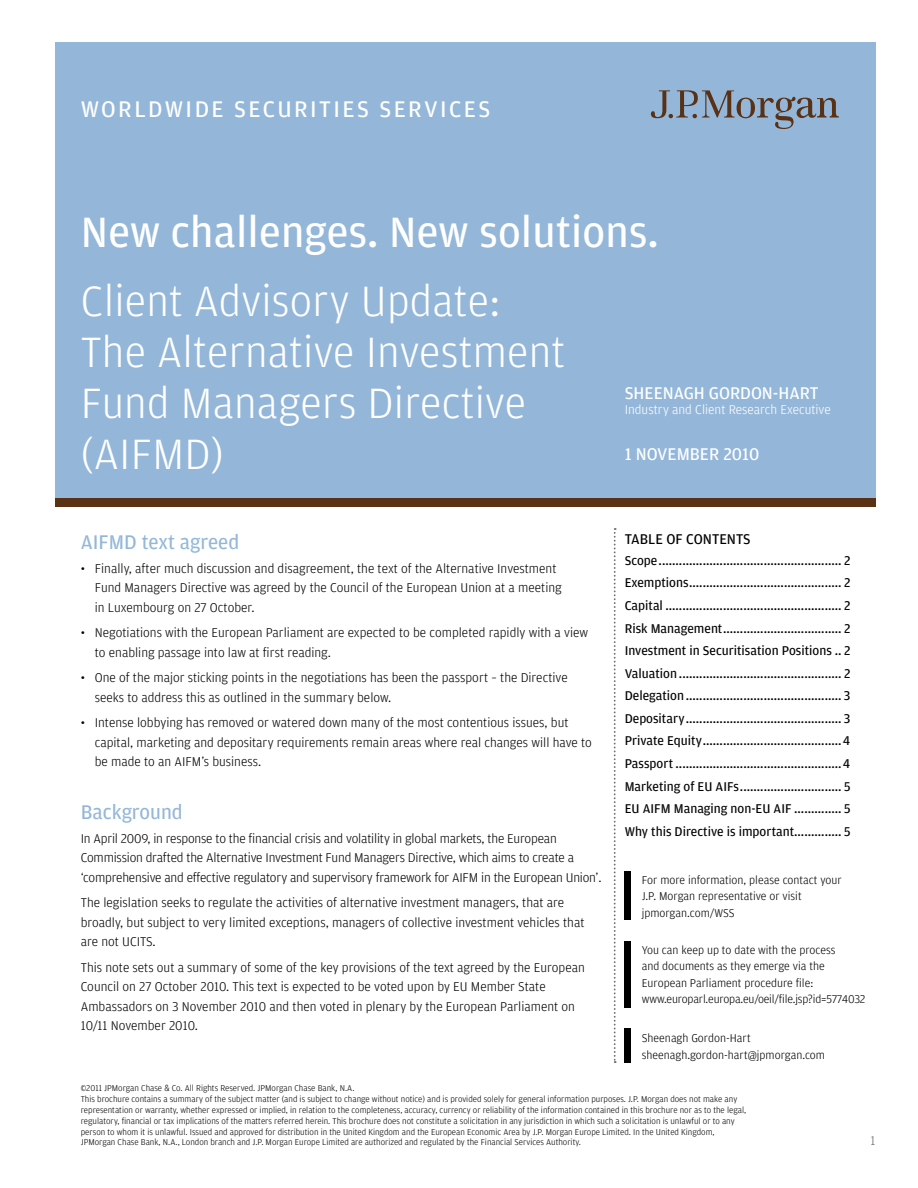
<style>
.page{position:relative;width:918px;height:1188px;background:#fff}
.page>*{position:absolute;margin:0;border:0;box-sizing:border-box;transform-origin:0 0}
.t1{font:300 45px/51px "Amplitude";letter-spacing:.005em;color:#fff}
.t2{font:45px "Amplitude";letter-spacing:.005em;color:#fff}
.t3{font:24px "Amplitude";letter-spacing:.105em;color:#fff}
.t4{font:21px "Amplitude";color:#94b7d9}
.t5{font:18px "Amplitude";color:#fff}
.t6{font:15px "Amplitude";color:#000}
.t7{font:300 13.5px/19.5px "Amplitude";color:#000}
.t8{font:13.5px/22.5px "Amplitude";color:#000;text-align:justify}
.t9{font:300 13.5px "Amplitude";color:#fff}
.t10{font:300 13.5px "Amplitude";color:#6f6f6e}
.t11{font:300 12px/16.5px "Amplitude";color:#000}
.t12{font:300 9px/10.8px "Amplitude";color:#000}
</style>
<div class="page">
<div style="left:55px;top:43px;width:820px;height:455px;background:#94b7d9"></div>
<div style="left:55px;top:498px;width:820px;height:9px;background:#593115"></div>
<svg style="left:614px;top:528px;width:2px;height:535px"></svg>
<svg style="left:651px;top:90px;width:188px;height:39px"></svg>
<div style="left:625px;top:871px;width:6px;height:49px;background:#000"></div>
<div style="left:625px;top:1028px;width:6px;height:35px;background:#000"></div>
<div style="left:625px;top:941px;width:6px;height:66px;background:#000"></div>
<h2 class="t3" style="left:81px;top:94px;width:411px">WORLDWIDE SECURITIES SERVICES</h2>
<h1 class="t2" style="left:81px;top:203px;width:580px">New challenges. New solutions.</h1>
<h1 class="t1" style="left:81px;top:274px;width:486px">Client Advisory Update:<br>The Alternative Investment<br>Fund Managers Directive (AIFMD)</h1>
<h3 class="t5" style="left:625px;top:381px;width:195px">SHEENAGH GORDON-HART</h3>
<p class="t9" style="left:625px;top:401px;width:208px">Industry and Client Research Executive</p>
<h3 class="t5" style="left:625px;top:443px;width:136px">1 NOVEMBER 2010</h3>
<h3 class="t4" style="left:81px;top:529px;width:160px">AIFMD text agreed</h3>
<p class="t7" style="left:95px;top:558px;width:468px;text-indent:-14px">• Finally, after much discussion and disagreement, the text of the Alternative Investment<br>Fund Managers Directive was agreed by the Council of the European Union at a meeting in Luxembourg on 27 October.</p>
<p class="t7" style="left:95px;top:623px;width:495px;text-indent:-14px">• Negotiations with the European Parliament are expected to be completed rapidly with a view to enabling passage into law at first reading.</p>
<p class="t7" style="left:95px;top:668px;width:474px;text-indent:-14px">• One of the major sticking points in the negotiations has been the passport – the Directive seeks to address this as outlined in the summary below.</p>
<p class="t7" style="left:95px;top:713px;width:499px;text-indent:-14px">• Intense lobbying has removed or watered down many of the most contentious issues, but capital, marketing and depositary requirements remain areas where real changes will have to be made to an AIFM’s business.</p>
<h3 class="t4" style="left:81px;top:799px;width:104px">Background</h3>
<p class="t7" style="left:81px;top:828px;width:522px">In April 2009, in response to the financial crisis and volatility in global markets, the European<br>Commission drafted the Alternative Investment Fund Managers Directive, which aims to create a ‘comprehensive and effective regulatory and supervisory framework for AIFM in the European Union’.</p>
<p class="t7" style="left:81px;top:893px;width:505px">The legislation seeks to regulate the activities of alternative investment managers, that are broadly, but subject to very limited exceptions, managers of collective investment vehicles that are not UCITS.</p>
<p class="t7" style="left:81px;top:957px;width:506px">This note sets out a summary of some of the key provisions of the text agreed by the European Council on 27 October 2010. This text is expected to be voted upon by EU Member State Ambassadors on 3 November 2010 and then voted in plenary by the European Parliament on 10/11 November 2010.</p>
<p class="t6" style="left:625px;top:530px;width:127px">TABLE OF CONTENTS</p>
<p class="t8" style="left:625px;top:549px;width:227px">Scope...................................................... 2<br>Exemptions............................................. 2<br>Capital .................................................... 2<br>Risk Management................................... 2<br>Investment in Securitisation Positions .. 2<br>Valuation ................................................ 2<br>Delegation.............................................. 3<br>Depositary.............................................. 3<br>Private Equity.........................................4<br>Passport .................................................4<br>Marketing of EU AIFs.............................. 5<br>EU AIFM Managing non-EU AIF .............. 5<br>Why this Directive is important.............. 5</p>
<p class="t11" style="left:642px;top:871px;width:201px">For more information, please contact your<br>J.P. Morgan representative or visit jpmorgan.com/WSS</p>
<p class="t11" style="left:642px;top:941px;width:225px">You can keep up to date with the process<br>and documents as they emerge via the European Parliament procedure file: www.europarl.europa.eu/oeil/file.jsp?id=5774032</p>
<p class="t11" style="left:642px;top:1030px;width:185px">Sheenagh Gordon-Hart sheenagh.gordon-hart@jpmorgan.com</p>
<p class="t12" style="left:81px;top:1083px;width:667px">©2011 JPMorgan Chase &amp; Co. All Rights Reserved. JPMorgan Chase Bank, N.A.<br>This brochure contains a summary of the subject matter (and is subject to change without notice) and is provided solely for general information purposes. J.P. Morgan does not make any representation or warranty, whether expressed or implied, in relation to the completeness, accuracy, currency or reliability of the information contained in this brochure nor as to the legal, regulatory, financial or tax implications of the matters referred herein. This brochure does not constitute a solicitation in any jurisdiction in which such a solicitation is unlawful or to any person to whom it is unlawful. Issued and approved for distribution in the United Kingdom and the European Economic Area by J.P. Morgan Europe Limited. In the United Kingdom, JPMorgan Chase Bank, N.A., London branch and J.P. Morgan Europe Limited are authorized and regulated by the Financial Services Authority.</p>
<p class="t10" style="left:870px;top:1133px;width:7px">1</p>
</div>
